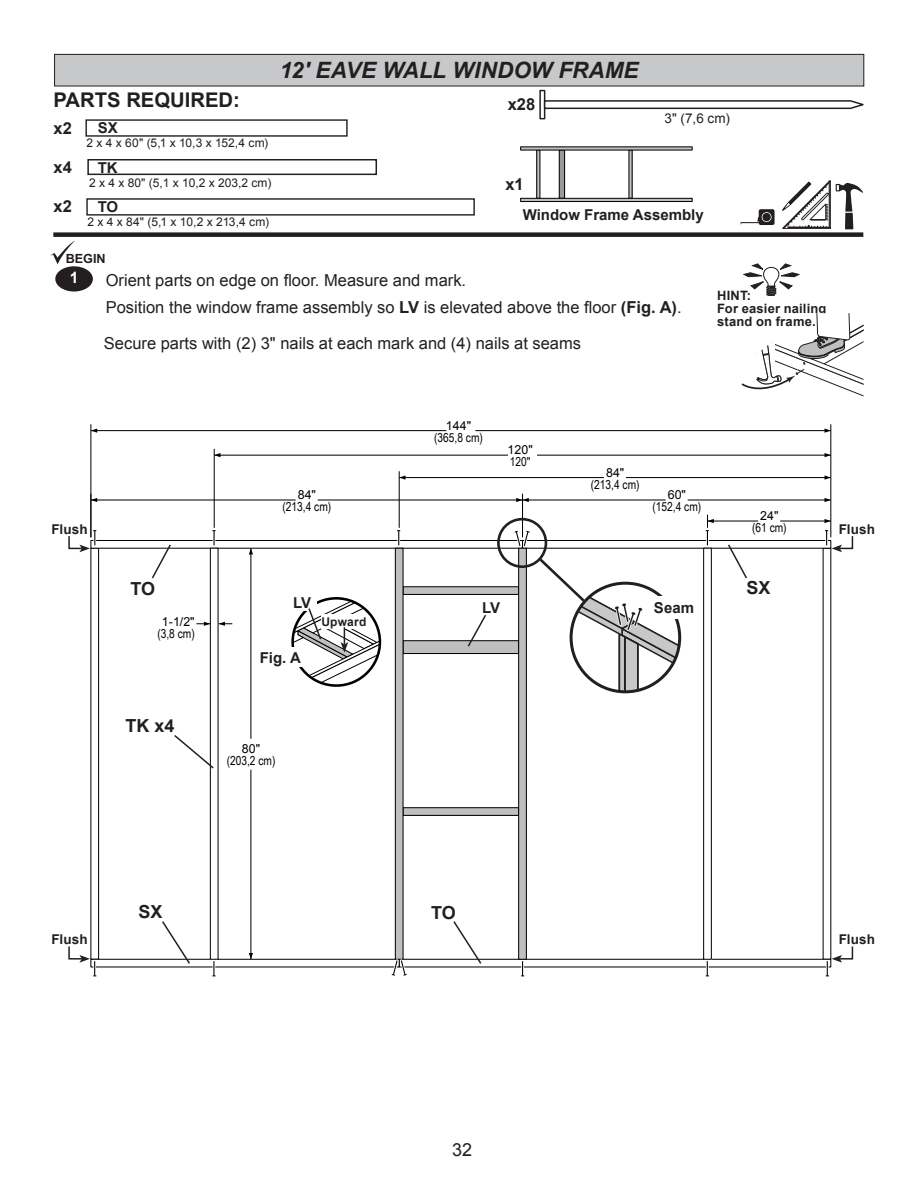
<style>
.page{position:relative;width:918px;height:1188px;background:#fff}
.page>*{position:absolute;margin:0;border:0;box-sizing:border-box;transform-origin:0 0}
.t1{font:italic 700 22.5px "Arial";color:#231f20}
.hhp_fig{font:700 20.25px "Arial";color:#231f20}
.hhp_fig-2{font:700 18px "Arial";color:#231f20}
.t2{font:18px "Arial";color:#231f20}
.t3{font:16.5px "Arial";color:#231f20}
.hhp_fig-3{font:700 16.5px "Arial";color:#231f20}
.t4{font:700 15.75px "Arial";color:#fff}
.hhp_fig-4{font:700 15px "Arial";color:#231f20}
.hhp_fig-5{font:700 13.5px "Arial";letter-spacing:.01em;color:#231f20}
.hhp_fig-6{font:13.5px "Arial";color:#231f20}
.t5{font:700 12.9px/12.9px "Arial";letter-spacing:.015em;color:#231f20}
.t6{font:700 12.6px "Arial";color:#231f20}
.t7{font:12.45px/12.1px "Arial Narrow";color:#000;text-align:center}
.t8{font:12.45px "Arial";color:#000}
.t9{font:12px "Arial";color:#231f20}
.hhp_fig-7{font:700 12px "Arial";letter-spacing:.01em;color:#231f20}
.s1{font-weight:700}
.s2{font-family:"Arial"}
</style>
<div class="page">
<hr style="left:522px;top:494px;width:1px;height:43px;background:#000">
<hr style="left:688px;top:499px;width:143px;height:2px;background:#000">
<hr style="left:523px;top:499px;width:143px;height:2px;background:#000">
<hr style="left:91px;top:499px;width:205px;height:2px;background:#000">
<hr style="left:318px;top:499px;width:205px;height:2px;background:#000">
<hr style="left:399px;top:471px;width:1px;height:57px;background:#000">
<hr style="left:626px;top:477px;width:205px;height:1px;background:#000">
<hr style="left:399px;top:477px;width:205px;height:1px;background:#000">
<hr style="left:214px;top:449px;width:1px;height:79px;background:#000">
<hr style="left:537px;top:455px;width:294px;height:1px;background:#000">
<hr style="left:214px;top:455px;width:294px;height:1px;background:#000">
<hr style="left:830px;top:424px;width:1px;height:113px;background:#000">
<hr style="left:90px;top:424px;width:1px;height:113px;background:#000">
<hr style="left:475px;top:430px;width:356px;height:1px;background:#000">
<hr style="left:91px;top:430px;width:355px;height:1px;background:#000">
<svg style="left:825px;top:498px;width:6px;height:4px"></svg>
<svg style="left:91px;top:498px;width:6px;height:4px"></svg>
<svg style="left:516px;top:498px;width:13px;height:4px"></svg>
<svg style="left:825px;top:475px;width:6px;height:5px"></svg>
<svg style="left:399px;top:475px;width:6px;height:5px"></svg>
<svg style="left:825px;top:453px;width:6px;height:4px"></svg>
<svg style="left:214px;top:453px;width:7px;height:4px"></svg>
<svg style="left:825px;top:429px;width:6px;height:4px"></svg>
<svg style="left:91px;top:429px;width:6px;height:4px"></svg>
<div style="left:53px;top:232px;width:810px;height:5px;background:#231f20"></div>
<div style="left:539px;top:90px;width:6px;height:29px;border:1px solid #231f20"></div>
<svg style="left:543px;top:99px;width:321px;height:11px"></svg>
<div style="left:55px;top:54px;width:809px;height:32px;background:#c7c8ca"></div>
<div style="left:54px;top:54px;width:810px;height:32px;border:1px solid #231f20"></div>
<svg style="left:782px;top:181px;width:81px;height:48px"></svg>
<svg style="left:741px;top:209px;width:34px;height:16px"></svg>
<div style="left:559px;top:150px;width:6px;height:48px;background:#999"></div>
<div style="left:559px;top:150px;width:6px;height:49px;border:1px solid #000"></div>
<div style="left:536px;top:150px;width:4px;height:49px;border:1px solid #000"></div>
<svg style="left:520px;top:146px;width:173px;height:5px"></svg>
<svg style="left:520px;top:197px;width:173px;height:5px"></svg>
<div style="left:87px;top:159px;width:290px;height:16px;border:2px solid #231f20"></div>
<svg style="left:51px;top:240px;width:24px;height:24px"></svg>
<div style="left:55px;top:266px;width:38px;height:26px;background:#231f20;border-radius:50%"></div>
<svg style="left:741px;top:313px;width:123px;height:84px"></svg>
<svg style="left:743px;top:264px;width:57px;height:32px"></svg>
<svg style="left:68px;top:515px;width:786px;height:462px"></svg>
<div style="left:85px;top:119px;width:263px;height:18px;border:1px solid #231f20"></div>
<div style="left:86px;top:198px;width:389px;height:18px;border:1px solid #231f20"></div>
<p class="hhp_fig" style="left:54px;top:86px;width:188px">PARTS REQUIRED:</p>
<p class="hhp_fig-3" style="left:54px;top:117px;width:20px">x2</p>
<p class="hhp_fig-4" style="left:98px;top:118px;width:22px">SX</p>
<p class="t9" style="left:86px;top:135px;width:183px">2 x 4 x 60" (5,1 x 10,3 x 152,4 cm)</p>
<p class="hhp_fig-3" style="left:54px;top:156px;width:20px">x4</p>
<p class="hhp_fig-4" style="left:98px;top:157px;width:21px">TK</p>
<p class="t9" style="left:89px;top:175px;width:184px">2 x 4 x 80" (5,1 x 10,2 x 203,2 cm)</p>
<p class="hhp_fig-3" style="left:54px;top:195px;width:20px">x2</p>
<p class="hhp_fig-4" style="left:98px;top:196px;width:22px">TO</p>
<p class="t9" style="left:87px;top:214px;width:183px">2 x 4 x 84" (5,1 x 10,2 x 213,4 cm)</p>
<p class="t1" style="left:280px;top:55px;width:360px">12' EAVE WALL WINDOW FRAME</p>
<p class="hhp_fig-3" style="left:508px;top:93px;width:29px">x28</p>
<p class="hhp_fig-3" style="left:505px;top:173px;width:20px">x1</p>
<p class="hhp_fig-6" style="left:665px;top:109px;width:67px">3" (7,6 cm)</p>
<p class="hhp_fig-4" style="left:523px;top:205px;width:183px">Window Frame Assembly</p>
<p class="t6" style="left:66px;top:250px;width:42px">BEGIN</p>
<p class="t4" style="left:70px;top:267px;width:10px">1</p>
<p class="t3" style="left:106px;top:269px;width:362px">Orient parts on edge on floor. Measure and mark.</p>
<p class="t3" style="left:106px;top:296px;width:577px">Position the window frame assembly so <span class="s1">LV</span> is elevated above the floor <span class="s1">(Fig. A)</span>.</p>
<p class="t3" style="left:104px;top:332px;width:479px">Secure parts with (2) 3" nails at each mark and (4) nails at seams</p>
<p class="t5" style="left:717px;top:289px;width:111px">HINT:<br>For easier nailing stand on frame.</p>
<p class="hhp_fig-5" style="left:51px;top:520px;width:38px">Flush</p>
<p class="t8" style="left:446px;top:417px;width:27px">144"</p>
<p class="t7" style="left:434px;top:431px;width:50px">(365,8 cm)</p>
<p class="t8" style="left:508px;top:442px;width:27px">120"</p>
<p class="t7" style="left:510px;top:455px;width:22px">120"</p>
<p class="t8" style="left:606px;top:464px;width:20px">84"</p>
<p class="t7" style="left:591px;top:478px;width:50px">(213,4 cm)</p>
<p class="t8" style="left:298px;top:487px;width:20px">84"</p>
<p class="t8" style="left:668px;top:487px;width:20px">60"</p>
<p class="t7" style="left:283px;top:500px;width:50px">(213,4 cm)</p>
<p class="t7" style="left:653px;top:500px;width:50px">(152,4 cm)</p>
<p class="t8" style="left:760px;top:508px;width:20px">24"</p>
<p class="t7" style="left:752px;top:521px;width:36px">(61 cm)</p>
<p class="hhp_fig-2" style="left:130px;top:577px;width:26px">TO</p>
<p class="hhp_fig-2" style="left:746px;top:576px;width:26px">SX</p>
<p class="hhp_fig-4" style="left:293px;top:592px;width:20px">LV</p>
<p class="hhp_fig-4" style="left:654px;top:598px;width:42px">Seam</p>
<p class="hhp_fig-4" style="left:482px;top:598px;width:20px">LV</p>
<p class="t7" style="left:157px;top:615px;width:39px"><span class="s2">1-1/2" </span>(3,8 cm)</p>
<p class="hhp_fig-2" style="left:125px;top:713px;width:51px">TK x4</p>
<p class="hhp_fig-4" style="left:260px;top:647px;width:43px">Fig. A</p>
<p class="hhp_fig-7" style="left:322px;top:613px;width:46px">Upward</p>
<p class="t8" style="left:242px;top:740px;width:20px">80"</p>
<p class="t7" style="left:227px;top:754px;width:50px">(203,2 cm)</p>
<p class="hhp_fig-5" style="left:839px;top:520px;width:38px">Flush</p>
<p class="hhp_fig-5" style="left:51px;top:930px;width:38px">Flush</p>
<p class="hhp_fig-2" style="left:138px;top:899px;width:26px">SX</p>
<p class="hhp_fig-2" style="left:431px;top:901px;width:26px">TO</p>
<p class="hhp_fig-5" style="left:839px;top:930px;width:38px">Flush</p>
<p class="t2" style="left:452px;top:1138px;width:22px">32</p>
</div>
